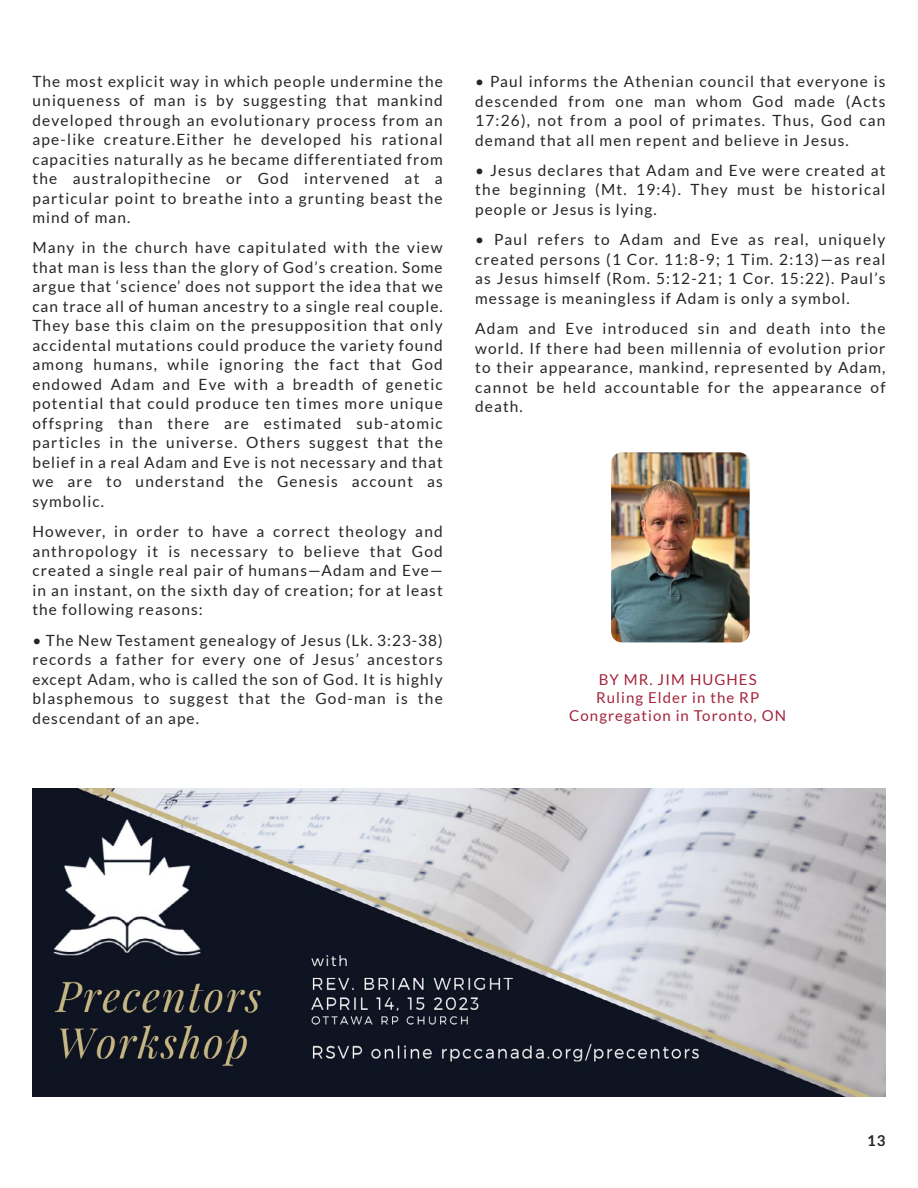
<style>
.page{position:relative;width:918px;height:1188px;background:#fff}
.page>*{position:absolute;margin:0;border:0;box-sizing:border-box;transform-origin:0 0}
.t1{font:15.45px/19.5px "Lato";letter-spacing:.075em;color:#272526;text-align:justify}
.t2{font:15px/18px "Lato";letter-spacing:.07em;color:#a4243b;text-align:center}
.t3{font:700 15px "Lato";color:#272526}
</style>
<div class="page">
<img style="left:611px;top:452px;width:139px;height:190px;border-radius:11px">
<img style="left:32px;top:789px;width:854px;height:308px">
<p class="t1" style="left:32px;top:71px;width:412px">The most explicit way in which people undermine the uniqueness of man is by suggesting that mankind developed through an evolutionary process from an ape-like creature.Either he developed his rational capacities naturally as he became differentiated from the australopithecine or God intervened at a particular point to breathe into a grunting beast the mind of man.</p>
<p class="t1" style="left:32px;top:238px;width:412px">Many in the church have capitulated with the view that man is less than the glory of God’s creation. Some argue that ‘science’ does not support the idea that we can trace all of human ancestry to a single real couple.<br>They base this claim on the presupposition that only accidental mutations could produce the variety found among humans, while ignoring the fact that God endowed Adam and Eve with a breadth of genetic potential that could produce ten times more unique offspring than there are estimated sub-atomic particles in the universe. Others suggest that the belief in a real Adam and Eve is not necessary and that we are to understand the Genesis account as symbolic.</p>
<p class="t1" style="left:32px;top:522px;width:412px">However, in order to have a correct theology and anthropology it is necessary to believe that God created a single real pair of humans—Adam and Eve— in an instant, on the sixth day of creation; for at least the following reasons:</p>
<p class="t1" style="left:32px;top:630px;width:412px">• The New Testament genealogy of Jesus (Lk. 3:23-38) records a father for every one of Jesus’ ancestors except Adam, who is called the son of God. It is highly blasphemous to suggest that the God-man is the descendant of an ape.</p>
<p class="t1" style="left:475px;top:71px;width:412px">• Paul informs the Athenian council that everyone is descended from one man whom God made (Acts 17:26), not from a pool of primates. Thus, God can demand that all men repent and believe in Jesus.</p>
<p class="t1" style="left:475px;top:160px;width:412px">• Jesus declares that Adam and Eve were created at the beginning (Mt. 19:4). They must be historical people or Jesus is lying.</p>
<p class="t1" style="left:475px;top:230px;width:412px">• Paul refers to Adam and Eve as real, uniquely created persons (1 Cor. 11:8-9; 1 Tim. 2:13)—as real as Jesus himself (Rom. 5:12-21; 1 Cor. 15:22). Paul’s message is meaningless if Adam is only a symbol.</p>
<p class="t1" style="left:475px;top:318px;width:412px">Adam and Eve introduced sin and death into the world. If there had been millennia of evolution prior to their appearance, mankind, represented by Adam, cannot be held accountable for the appearance of death.</p>
<p class="t2" style="left:569px;top:670px;width:218px">BY MR. JIM HUGHES<br>Ruling Elder in the RP<br>Congregation in Toronto, ON</p>
<p class="t3" style="left:867px;top:1131px;width:20px">13</p>
</div>
